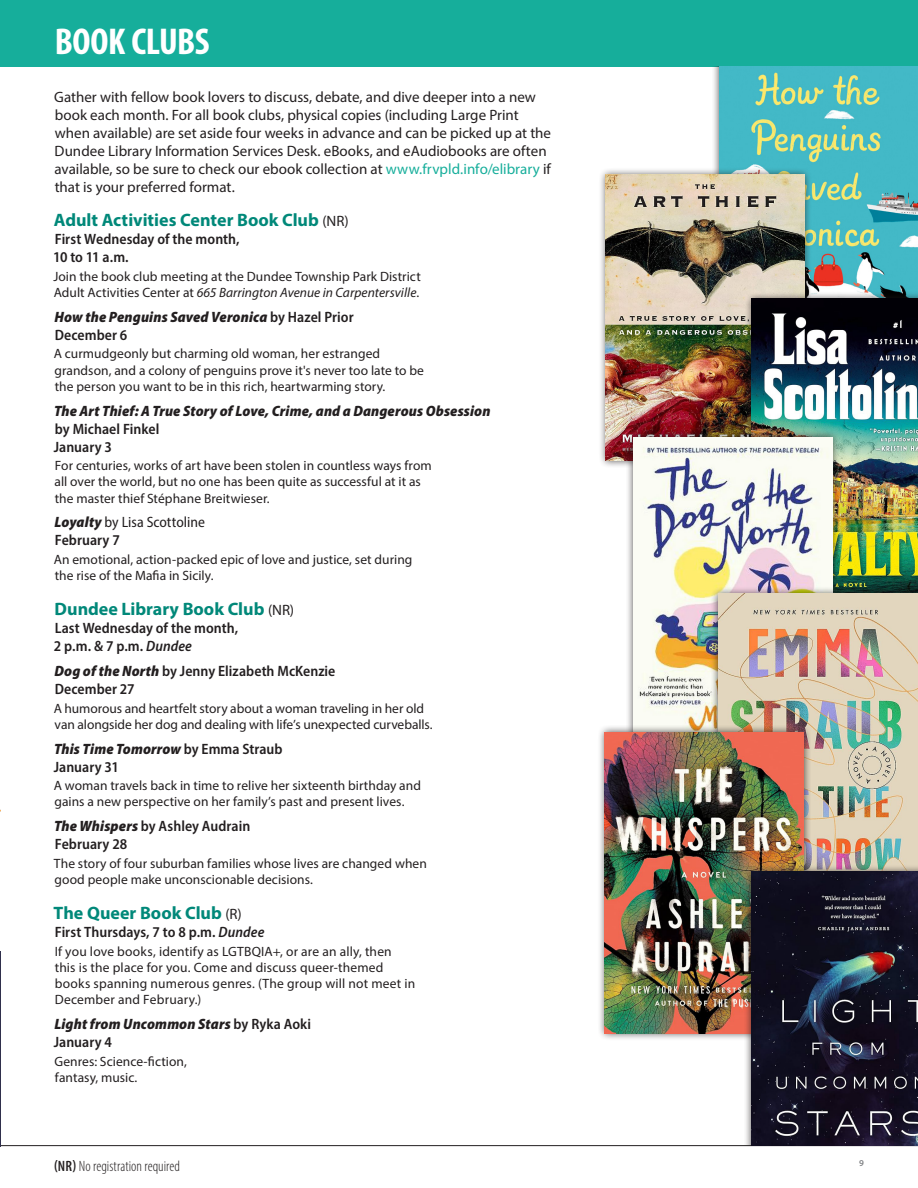
<style>
.page{position:relative;width:918px;height:1188px;background:#fff}
.page>*{position:absolute;margin:0;border:0;box-sizing:border-box;transform-origin:0 0}
.t1{font:700 condensed 37.5px "Myriad Pro";letter-spacing:-.01em;color:#fff}
.BASIC_-_Title{font:700 18px "Myriad Pro";color:#008879}
.BASIC_-_Paragraph_Myriad{font:15px/18px "Myriad Pro";color:#231f20}
.BASIC_-_Sub-Title{font:italic 900 semi-condensed 15px/18px "Myriad Pro";letter-spacing:.01em;color:#231f20}
.BASIC_-_Date___Time{font:600 semi-condensed 15px/18px "Myriad Pro";letter-spacing:.005em;color:#231f20}
.BASIC_-_Sub-Title-2{font:600 semi-condensed 15px "Myriad Pro";letter-spacing:.005em;color:#231f20}
.Rust_Head_centered{font:300 condensed 15px "Myriad Pro";color:#231f20}
.BASIC_-_Sub-Title-3{font:semi-condensed 15px "Myriad Pro";color:#231f20}
.BASIC_-_Paragraph_Myriad-2{font:13.5px/16.2px "Myriad Pro";letter-spacing:.005em;color:#231f20}
.t2{font:600 9px "Myriad Pro";color:#808285}
.s1{color:#16ae9b}
.s2{font-weight:400;font-size:15px;color:#231f20}
.s3{font-style:italic}
.s4{font-weight:600;font-style:normal}
.s5{font-weight:900;font-style:italic}
.s6{font-weight:600}
</style>
<div class="page">
<img style="left:0;top:809px;width:1px;height:338px">
<hr style="left:0;top:1145px;width:918px;height:1px;background:#231f20">
<div style="left:0;top:0;width:918px;height:67px;background:#16ae9b"></div>
<img style="left:719px;top:67px;width:199px;height:224px">
<div style="left:598px;top:167px;width:214px;height:301px;background:#231f20;opacity:.75"></div>
<img style="left:606px;top:175px;width:199px;height:286px">
<div style="left:744px;top:291px;width:174px;height:316px;background:#231f20;opacity:.75"></div>
<img style="left:752px;top:299px;width:166px;height:287px">
<div style="left:626px;top:430px;width:214px;height:333px;background:#231f20;opacity:.75"></div>
<img style="left:633px;top:438px;width:199px;height:287px">
<div style="left:711px;top:586px;width:207px;height:316px;background:#231f20;opacity:.75"></div>
<img style="left:718px;top:594px;width:199px;height:270px">
<div style="left:598px;top:725px;width:213px;height:316px;background:#231f20;opacity:.75"></div>
<img style="left:605px;top:733px;width:199px;height:301px">
<div style="left:744px;top:864px;width:174px;height:281px;background:#231f20;opacity:.75"></div>
<img style="left:751px;top:872px;width:167px;height:273px">
<p class="t1" style="left:55px;top:18px;width:156px">BOOK CLUBS</p>
<p class="BASIC_-_Paragraph_Myriad" style="left:54px;top:88px;width:498px">Gather with fellow book lovers to discuss, debate, and dive deeper into a new book each month. For all book clubs, physical copies (including Large Print when available) are set aside four weeks in advance and can be picked up at the Dundee Library Information Services Desk. eBooks, and eAudiobooks are often available, so be sure to check our ebook collection at <span class="s1">www.frvpld.info/elibrary</span> if that is your preferred format.</p>
<p class="BASIC_-_Title" style="left:54px;top:208px;width:296px">Adult Activities Center Book Club <span class="s2">(NR)</span></p>
<p class="BASIC_-_Date___Time" style="left:53px;top:230px;width:188px">First Wednesday of the month,<br>10 to 11 a.m.</p>
<p class="BASIC_-_Paragraph_Myriad-2" style="left:53px;top:268px;width:369px">Join the book club meeting at the Dundee Township Park District<br>Adult Activities Center at <span class="s3">665 Barrington Avenue in Carpentersville</span>.</p>
<p class="BASIC_-_Sub-Title" style="left:55px;top:307px;width:301px">How the Penguins Saved Veronica <span class="s4">by Hazel Prior</span></p>
<p class="BASIC_-_Date___Time" style="left:55px;top:325px;width:74px">December 6</p>
<p class="BASIC_-_Paragraph_Myriad-2" style="left:54px;top:346px;width:372px">A curmudgeonly but charming old woman, her estranged grandson, and a colony of penguins prove it's never too late to be the person you want to be in this rich, heartwarming story.</p>
<p class="BASIC_-_Sub-Title" style="left:54px;top:401px;width:438px">The Art Thief: A True Story of Love, Crime, and a Dangerous Obsession <span class="s4">by Michael Finkel</span></p>
<p class="BASIC_-_Date___Time" style="left:54px;top:437px;width:60px">January 3</p>
<p class="BASIC_-_Paragraph_Myriad-2" style="left:55px;top:457px;width:379px">For centuries, works of art have been stolen in countless ways from all over the world, but no one has been quite as successful at it as the master thief Stéphane Breitwieser.</p>
<p class="BASIC_-_Sub-Title-3" style="left:55px;top:513px;width:152px"><span class="s5">Loyalty</span> by Lisa Scottoline</p>
<p class="BASIC_-_Date___Time" style="left:55px;top:531px;width:67px">February 7</p>
<p class="BASIC_-_Paragraph_Myriad-2" style="left:54px;top:551px;width:360px">An emotional, action-packed epic of love and justice, set during the rise of the Mafia in Sicily.</p>
<p class="BASIC_-_Title" style="left:55px;top:597px;width:241px">Dundee Library Book Club <span class="s2">(NR)</span></p>
<p class="BASIC_-_Date___Time" style="left:54px;top:619px;width:186px">Last Wednesday of the month,<br>2 p.m. &amp; 7 p.m. <span class="s3">Dundee</span></p>
<p class="BASIC_-_Sub-Title-2" style="left:55px;top:662px;width:282px"><span class="s5">Dog of the North</span> by Jenny Elizabeth McKenzie</p>
<p class="BASIC_-_Date___Time" style="left:55px;top:680px;width:81px">December 27</p>
<p class="BASIC_-_Paragraph_Myriad-2" style="left:54px;top:700px;width:380px">A humorous and heartfelt story about a woman traveling in her old van alongside her dog and dealing with life’s unexpected curveballs.</p>
<p class="BASIC_-_Sub-Title" style="left:54px;top:739px;width:230px">This Time Tomorrow <span class="s4">by Emma Straub</span></p>
<p class="BASIC_-_Date___Time" style="left:54px;top:757px;width:66px">January 31</p>
<p class="BASIC_-_Paragraph_Myriad-2" style="left:54px;top:777px;width:369px">A woman travels back in time to relive her sixteenth birthday and gains a new perspective on her family’s past and present lives.</p>
<p class="BASIC_-_Sub-Title-2" style="left:54px;top:817px;width:198px"><span class="s5">The Whispers</span> by Ashley Audrain</p>
<p class="BASIC_-_Date___Time" style="left:55px;top:835px;width:74px">February 28</p>
<p class="BASIC_-_Paragraph_Myriad-2" style="left:54px;top:855px;width:375px">The story of four suburban families whose lives are changed when good people make unconscionable decisions.</p>
<p class="BASIC_-_Title" style="left:54px;top:901px;width:190px">The Queer Book Club <span class="s2">(R)</span></p>
<p class="BASIC_-_Date___Time" style="left:55px;top:923px;width:211px">First Thursdays, 7 to 8 p.m. <span class="s3">Dundee</span></p>
<p class="BASIC_-_Paragraph_Myriad-2" style="left:55px;top:943px;width:362px">If you love books, identify as LGTBQIA+, or are an ally, then this is the place for you. Come and discuss queer-themed books spanning numerous genres. (The group will not meet in December and February.)</p>
<p class="BASIC_-_Sub-Title" style="left:55px;top:1015px;width:258px">Light from Uncommon Stars <span class="s4">by Ryka Aoki</span></p>
<p class="BASIC_-_Date___Time" style="left:54px;top:1033px;width:60px">January 4</p>
<p class="BASIC_-_Paragraph_Myriad-2" style="left:54px;top:1053px;width:134px">Genres: Science-fiction, fantasy, music.</p>
<p class="Rust_Head_centered" style="left:54px;top:1157px;width:127px"><span class="s6">(NR)</span> No registration required</p>
<p class="t2" style="left:859px;top:1158px;width:6px">9</p>
</div>
